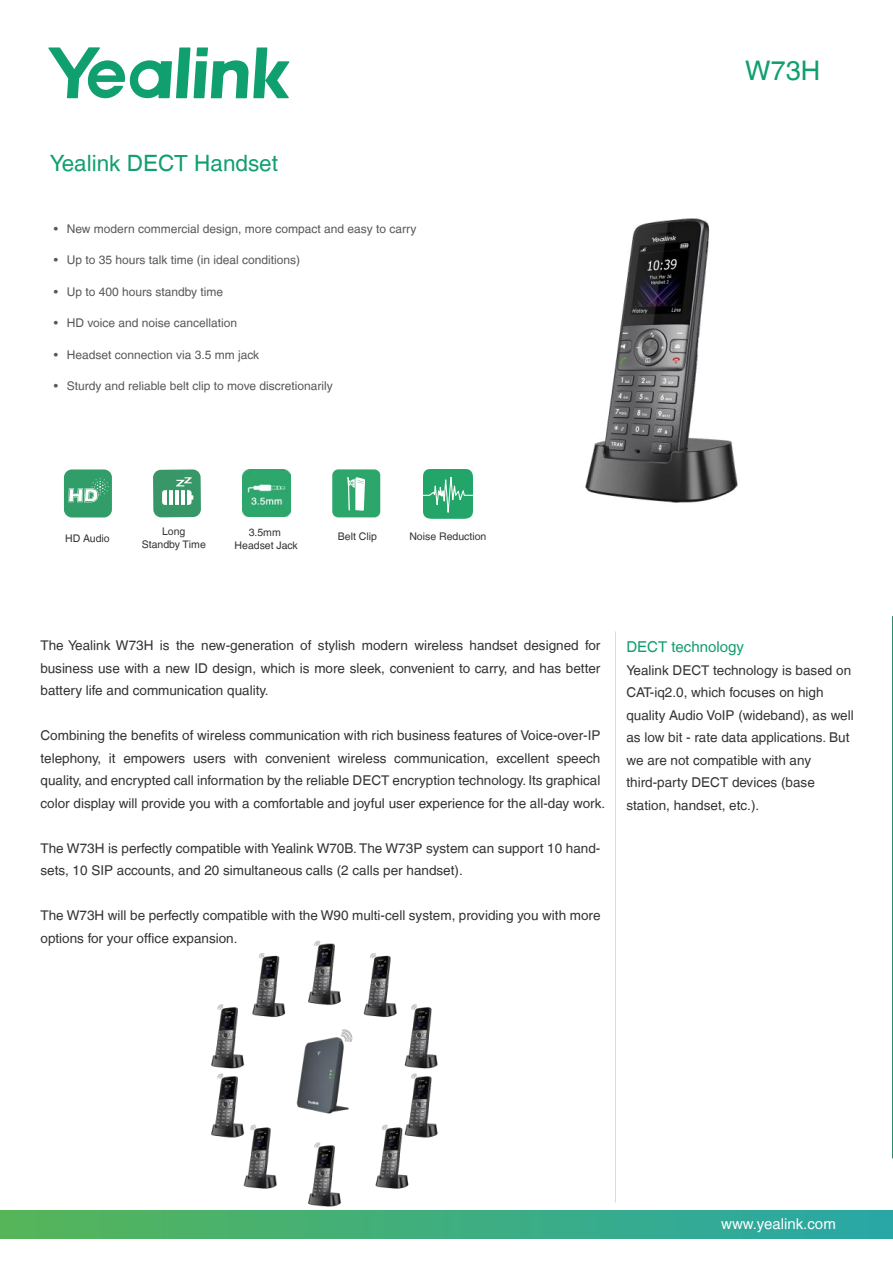
<style>
.page{position:relative;width:893px;height:1263px;background:#fff}
.page>*{position:absolute;margin:0;border:0;box-sizing:border-box;transform-origin:0 0}
.t1{font:27px "Helvetica LT";color:#109f6f}
.t2{font:22.5px "Helvetica LT";color:#109f6f}
.t3{font:15px "Helvetica LT";color:#fff}
.t4{font:15px "Helvetica LT";color:#109f6f}
.t5{font:13.5px/22.5px "Helvetica LT";color:#333}
.t6{font:12px "Helvetica LT";color:#595757}
.t7{font:10.5px/12.5px "Helvetica LT";color:#333;text-align:center}
</style>
<div class="page">
<div style="left:0;top:1211px;width:893px;height:27px;background:linear-gradient(to right,#56b558,#28a7a6)"></div>
<hr style="left:892px;top:616px;width:1px;height:542px;background:#007851">
<div style="left:64px;top:469px;width:48px;height:48px;background:#319e69;border-radius:8px"></div>
<svg style="left:68px;top:478px;width:41px;height:24px"></svg>
<svg style="left:48px;top:47px;width:242px;height:51px"></svg>
<svg style="left:332px;top:469px;width:48px;height:48px;background:#53b685"></svg>
<div style="left:153px;top:469px;width:48px;height:48px;background:#379766;border-radius:8px"></div>
<div style="left:162px;top:490px;width:30px;height:15px;background:#fff;border-radius:3px"></div>
<svg style="left:167px;top:477px;width:26px;height:28px"></svg>
<img style="left:242px;top:469px;width:48px;height:48px">
<img style="left:585px;top:218px;width:153px;height:285px">
<img style="left:183px;top:940px;width:284px;height:289px">
<img style="left:427px;top:518px;width:41px;height:1px">
<svg style="left:423px;top:469px;width:49px;height:49px;background:#3daf7b"></svg>
<h2 class="t2" style="left:50px;top:150px;width:230px">Yealink DECT Handset</h2>
<p class="t6" style="left:54px;top:222px;width:364px">• New modern commercial design, more compact and easy to carry</p>
<p class="t6" style="left:54px;top:253px;width:248px">• Up to 35 hours talk time (in ideal conditions)</p>
<p class="t6" style="left:54px;top:285px;width:171px">• Up to 400 hours standby time</p>
<p class="t6" style="left:54px;top:316px;width:185px">• HD voice and noise cancellation</p>
<p class="t6" style="left:54px;top:348px;width:207px">• Headset connection via 3.5 mm jack</p>
<p class="t6" style="left:54px;top:379px;width:280px">• Sturdy and reliable belt clip to move discretionarily</p>
<h1 class="t1" style="left:745px;top:55px;width:77px">W73H</h1>
<p class="t7" style="left:65px;top:532px;width:46px">HD Audio</p>
<p class="t7" style="left:142px;top:525px;width:66px">Long<br>Standby Time</p>
<p class="t7" style="left:235px;top:526px;width:65px">3.5mm<br>Headset Jack</p>
<p class="t7" style="left:338px;top:530px;width:41px">Belt Clip</p>
<p class="t7" style="left:409px;top:530px;width:79px">Noise Reduction</p>
<p class="t5" style="left:41px;top:634px;width:561px;text-align:justify">The Yealink W73H is the new-generation of stylish modern wireless handset designed for business use with a new ID design, which is more sleek, convenient to carry, and has better battery life and communication quality.</p>
<p class="t5" style="left:41px;top:724px;width:566px">Combining the benefits of wireless communication with rich business features of Voice-over-IP telephony, it empowers users with convenient wireless communication, excellent speech quality, and encrypted call information by the reliable DECT encryption technology. Its graphical color display will provide you with a comfortable and joyful user experience for the all-day work.</p>
<p class="t5" style="left:41px;top:837px;width:561px">The W73H is perfectly compatible with Yealink W70B. The W73P system can support 10 hand&shy;sets, 10 SIP accounts, and 20 simultaneous calls (2 calls per handset).</p>
<p class="t5" style="left:41px;top:904px;width:561px">The W73H will be perfectly compatible with the W90 multi-cell system, providing you with more options for your office expansion.</p>
<p class="t4" style="left:626px;top:638px;width:119px">DECT technology</p>
<p class="t5" style="left:626px;top:659px;width:229px">Yealink DECT technology is based on CAT-iq2.0, which focuses on high quality Audio VoIP (wideband), as well as low bit - rate data applications. But we are not compatible with any third-party DECT devices (base station, handset, etc.).</p>
<p class="t3" style="left:721px;top:1215px;width:116px">www.yealink.com</p>
</div>
